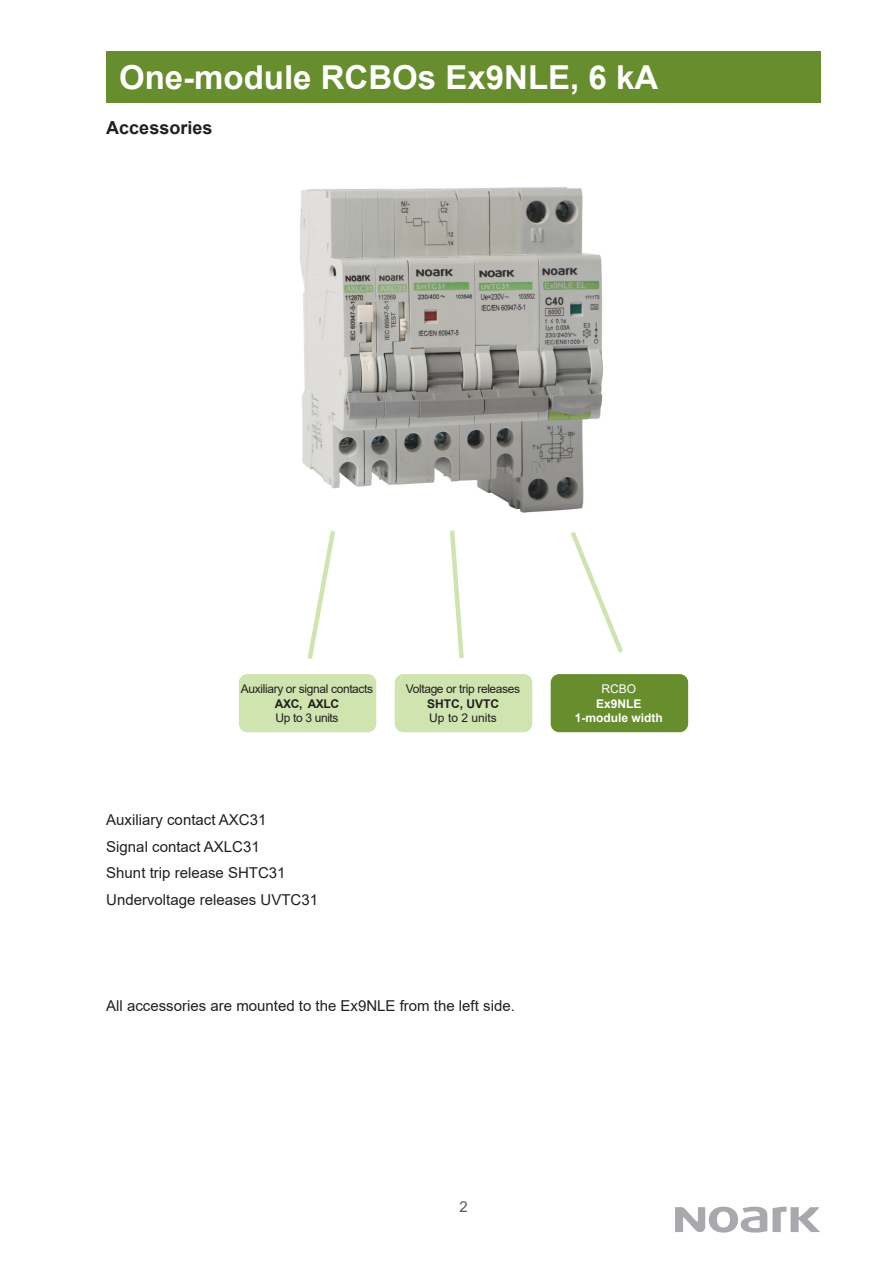
<style>
.page{position:relative;width:893px;height:1263px;background:#fff}
.page>*{position:absolute;margin:0;border:0;box-sizing:border-box;transform-origin:0 0}
.t1{font:700 33px "Arial";color:#fff}
.t2{font:700 18px "Arial";color:#231f20}
.t3{font:15px/26.5px "Arial";color:#231f20}
.t4{font:15px "Arial";color:#57585a}
.t5{font:12px "Arial";letter-spacing:-.03em;color:#231f20}
.t6{font:700 12px/14.4px "Arial";color:#fff;text-align:center}
.t7{font:700 12px "Arial";color:#231f20}
.t8{font:12px "Arial";color:#231f20}
.t9{font:12px "Arial";color:#fff}
</style>
<div class="page">
<svg style="left:675px;top:1206px;width:145px;height:26px"></svg>
<div style="left:106px;top:51px;width:715px;height:51px;background:#668e2c"></div>
<img style="left:300px;top:187px;width:303px;height:326px">
<div style="left:551px;top:674px;width:137px;height:58px;background:#668e2c;border-radius:9px"></div>
<div style="left:395px;top:674px;width:137px;height:58px;background:#cfe4ae;border-radius:9px"></div>
<div style="left:239px;top:674px;width:137px;height:58px;background:#cfe4ae;border-radius:9px"></div>
<svg style="left:571px;top:532px;width:52px;height:121px"></svg>
<svg style="left:450px;top:530px;width:14px;height:128px"></svg>
<svg style="left:308px;top:531px;width:27px;height:128px"></svg>
<h1 class="t1" style="left:119px;top:54px;width:541px">One-module RCBOs Ex9NLE, 6 kA</h1>
<p class="t2" style="left:106px;top:115px;width:108px">Accessories</p>
<p class="t5" style="left:241px;top:681px;width:134px">Auxiliary or signal contacts</p>
<p class="t7" style="left:275px;top:695px;width:66px">AXC, AXLC</p>
<p class="t5" style="left:276px;top:709px;width:65px">Up to 3 units</p>
<p class="t5" style="left:406px;top:681px;width:116px">Voltage or trip releases</p>
<p class="t7" style="left:427px;top:695px;width:73px">SHTC, UVTC</p>
<p class="t8" style="left:429px;top:709px;width:69px">Up to 2 units</p>
<p class="t3" style="left:106px;top:807px;width:213px">Auxiliary contact AXC31<br>Signal contact AXLC31<br>Shunt trip release SHTC31<br>Undervoltage releases UVTC31</p>
<p class="t3" style="left:106px;top:992px;width:410px">All accessories are mounted to the Ex9NLE from the left side.</p>
<p class="t9" style="left:602px;top:681px;width:36px">RCBO</p>
<p class="t6" style="left:575px;top:696px;width:90px">Ex9NLE<br>1-module width</p>
<p class="t4" style="left:459px;top:1197px;width:10px">2</p>
</div>
